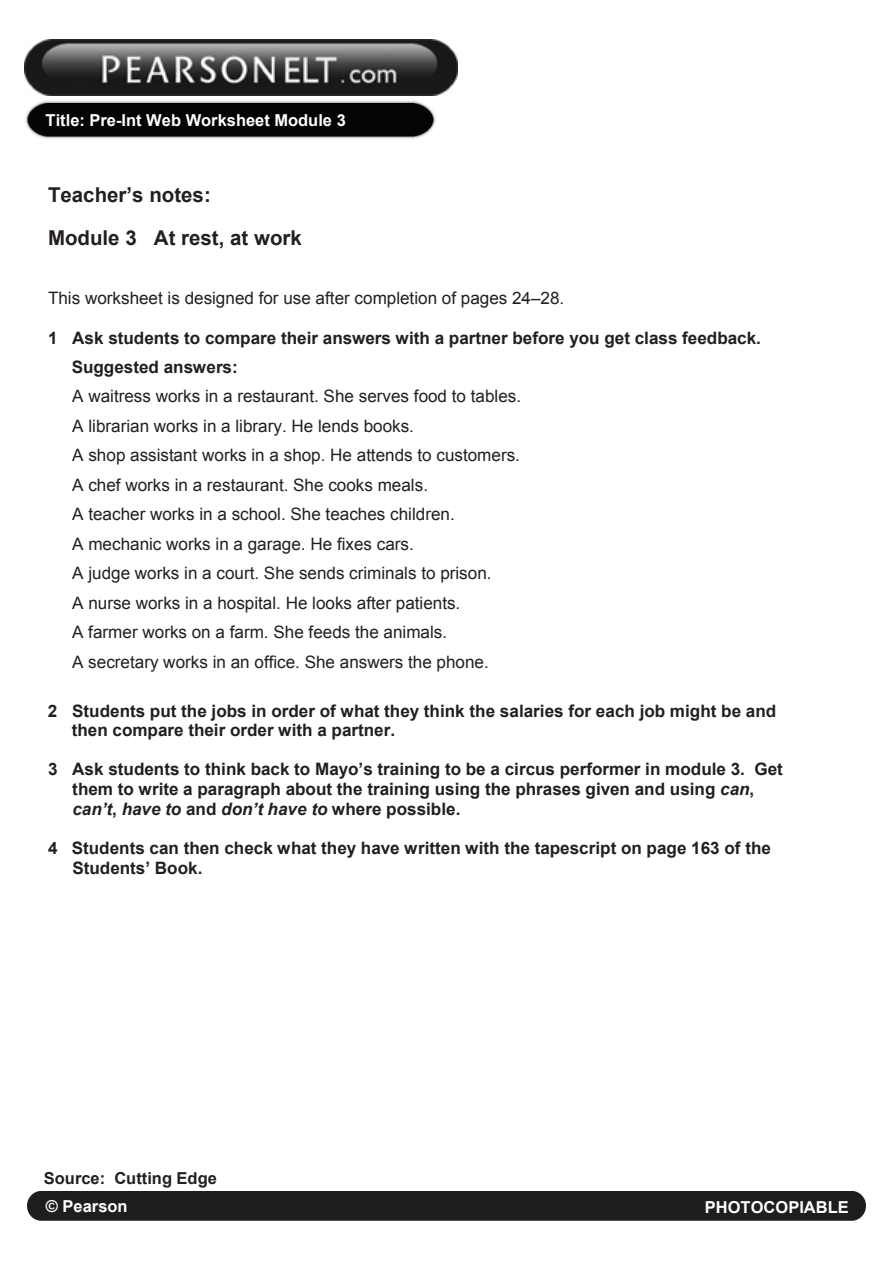
<style>
.page{position:relative;width:893px;height:1263px;background:#fff}
.page>*{position:absolute;margin:0;border:0;box-sizing:border-box;transform-origin:0 0}
.t1{font:700 20.55px/43px "Arial";color:#231f20}
.t2{font:17.1px/29.4px "Arial";color:#231f20}
.t3{font:700 17.1px/19.6px "Arial";color:#231f20}
.t4{font:700 16.5px "Arial";color:#fff}
.t5{font:700 16.5px "Arial";color:#231f20}
.s1{font-style:italic}
</style>
<div class="page">
<img style="left:25px;top:100px;width:411px;height:39px">
<div style="left:27px;top:1192px;width:838px;height:28px;background:#201d1d"></div>
<img style="left:24px;top:39px;width:434px;height:57px">
<p class="t4" style="left:46px;top:110px;width:302px">Title: Pre-Int Web Worksheet Module 3</p>
<p class="t1" style="left:48px;top:174px;width:255px">Teacher’s notes:<br>Module 3 At rest, at work</p>
<p class="t2" style="left:48px;top:284px;width:518px">This worksheet is designed for use after completion of pages 24–28.</p>
<p class="t3" style="left:72px;top:324px;width:691px;line-height:29.4px;text-indent:-24px">1 Ask students to compare their answers with a partner before you get class feedback.<br>Suggested answers:</p>
<p class="t2" style="left:72px;top:382px;width:450px">A waitress works in a restaurant. She serves food to tables.<br>A librarian works in a library. He lends books.<br>A shop assistant works in a shop. He attends to customers.<br>A chef works in a restaurant. She cooks meals.<br>A teacher works in a school. She teaches children.<br>A mechanic works in a garage. He fixes cars.<br>A judge works in a court. She sends criminals to prison.<br>A nurse works in a hospital. He looks after patients.<br>A farmer works on a farm. She feeds the animals.<br>A secretary works in an office. She answers the phone.</p>
<p class="t3" style="left:72px;top:701px;width:706px;text-indent:-24px">2 Students put the jobs in order of what they think the salaries for each job might be and then compare their order with a partner.</p>
<p class="t3" style="left:72px;top:760px;width:712px;text-indent:-24px">3 Ask students to think back to Mayo’s training to be a circus performer in module 3. Get them to write a paragraph about the training using the phrases given and using <span class="s1">can</span>, <span class="s1">can’t</span>, <span class="s1">have to</span> and <span class="s1">don’t have to</span> where possible.</p>
<p class="t3" style="left:72px;top:839px;width:700px;text-indent:-24px">4 Students can then check what they have written with the tapescript on page 163 of the<br>Students’ Book.</p>
<p class="t5" style="left:44px;top:1168px;width:174px">Source: Cutting Edge</p>
<p class="t4" style="left:46px;top:1195px;width:83px">© Pearson</p>
<p class="t4" style="left:705px;top:1196px;width:145px">PHOTOCOPIABLE</p>
</div>
